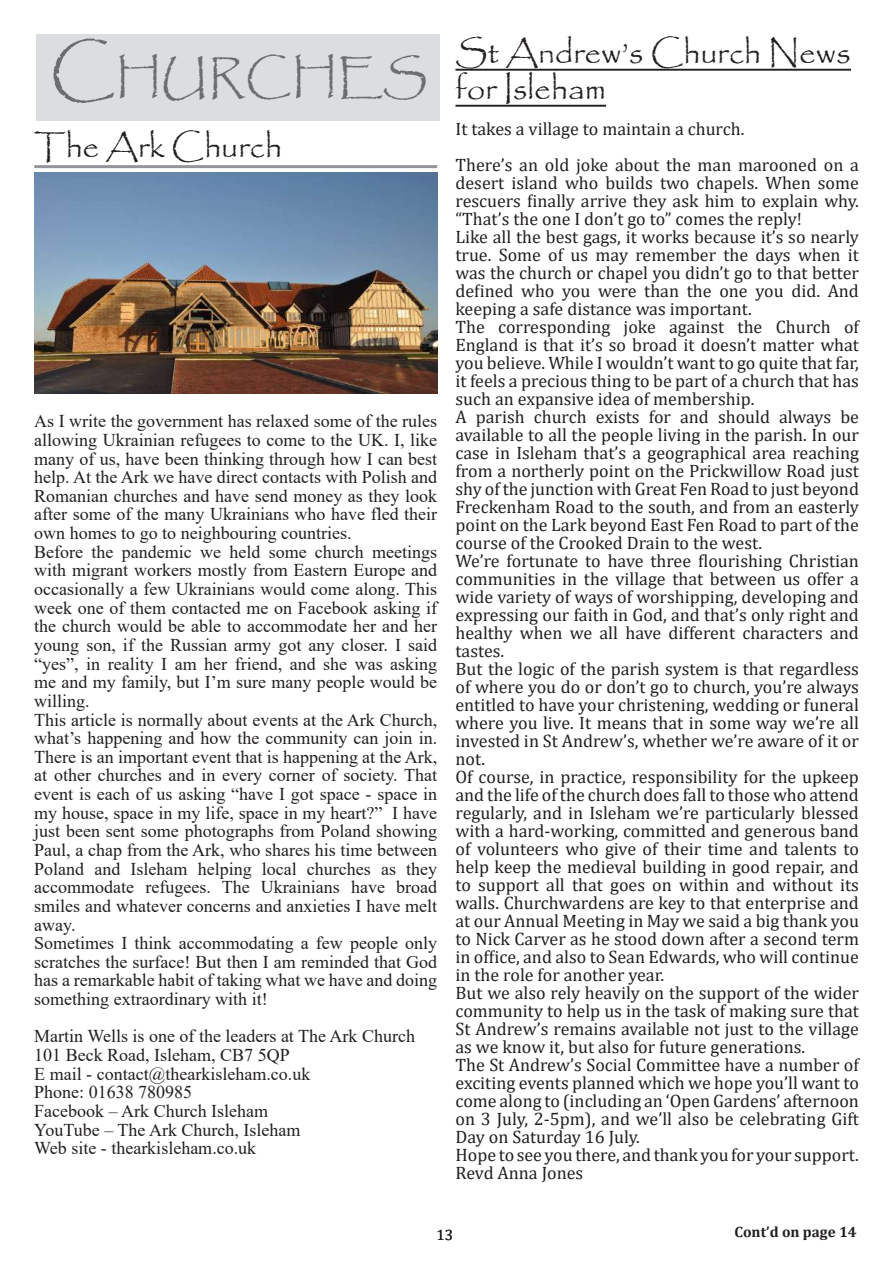
<style>
.page{position:relative;width:893px;height:1263px;background:#fff}
.page>*{position:absolute;margin:0;border:0;box-sizing:border-box;transform-origin:0 0}
.t1{font:46.2px "Papyrus";color:#6c6d70}
.t2{font:33px/36px "Papyrus";color:#231f20}
.t3{font:18px/18px "Cambria";color:#231f20}
.t4{font:18px/18.6px "Times New Roman";color:#231f20}
.t5{font:700 15px "Cambria";color:#231f20}
.t6{font:15px "Cambria";color:#231f20}
.s1{font-size:66px}
</style>
<div class="page">
<div style="left:37px;top:34px;width:403px;height:87px;background:#dcdddf"></div>
<hr style="left:455px;top:69px;width:396px;height:2px;background:#231f20">
<hr style="left:455px;top:105px;width:151px;height:2px;background:#231f20">
<hr style="left:34px;top:165px;width:403px;height:3px;background:#939598">
<img style="left:34px;top:172px;width:403px;height:222px">
<h1 class="t1" style="left:49px;top:49px;width:379px"><span class="s1">C</span>HURCHES</h1>
<h2 class="t2" style="left:455px;top:34px;width:397px">St Andrew’s Church News for Isleham</h2>
<p class="t3" style="left:455px;top:111px;width:405px;line-height:36px">It takes a village to maintain a church.<br>There’s an old joke about the man marooned on a</p>
<p class="t3" style="left:455px;top:174px;width:405px">desert island who builds two chapels. When some rescuers finally arrive they ask him to explain why. “That’s the one I don’t go to” comes the reply!<br>Like all the best gags, it works because it’s so nearly true. Some of us may remember the days when it was the church or chapel you didn’t go to that better defined who you were than the one you did. And keeping a safe distance was important.<br>The corresponding joke against the Church of England is that it’s so broad it doesn’t matter what you believe. While I wouldn’t want to go quite that far, it feels a precious thing to be part of a church that has such an expansive idea of membership.<br>A parish church exists for and should always be available to all the people living in the parish. In our case in Isleham that’s a geographical area reaching from a northerly point on the Prickwillow Road just shy of the junction with Great Fen Road to just beyond Freckenham Road to the south, and from an easterly point on the Lark beyond East Fen Road to part of the course of the Crooked Drain to the west.<br>We’re fortunate to have three flourishing Christian communities in the village that between us offer a wide variety of ways of worshipping, developing and expressing our faith in God, and that’s only right and healthy when we all have different characters and tastes.<br>But the logic of the parish system is that regardless of where you do or don’t go to church, you’re always entitled to have your christening, wedding or funeral where you live. It means that in some way we’re all invested in St Andrew’s, whether we’re aware of it or not.<br>Of course, in practice, responsibility for the upkeep and the life of the church does fall to those who attend regularly, and in Isleham we’re particularly blessed with a hard-working, committed and generous band of volunteers who give of their time and talents to help keep the medieval building in good repair, and to support all that goes on within and without its walls. Churchwardens are key to that enterprise and at our Annual Meeting in May we said a big thank you to Nick Carver as he stood down after a second term in office, and also to Sean Edwards, who will continue in the role for another year.<br>But we also rely heavily on the support of the wider community to help us in the task of making sure that St Andrew’s remains available not just to the village as we know it, but also for future generations.<br>The St Andrew’s Social Committee have a number of exciting events planned which we hope you’ll want to come along to (including an ‘Open Gardens’ afternoon on 3 July, 2-5pm), and we’ll also be celebrating Gift Day on Saturday 16 July.<br>Hope to see you there, and thank you for your support.<br>Revd Anna Jones</p>
<h2 class="t2" style="left:34px;top:127px;width:249px">The Ark Church</h2>
<p class="t4" style="left:34px;top:411px;width:404px">As I write the government has relaxed some of the rules allowing Ukrainian refugees to come to the UK. I, like many of us, have been thinking through how I can best help. At the Ark we have direct contacts with Polish and Romanian churches and have send money as they look after some of the many Ukrainians who have fled their own homes to go to neighbouring countries.<br>Before the pandemic we held some church meetings with migrant workers mostly from Eastern Europe and occasionally a few Ukrainians would come along. This week one of them contacted me on Facebook asking if the church would be able to accommodate her and her young son, if the Russian army got any closer. I said “yes”, in reality I am her friend, and she was asking me and my family, but I’m sure many people would be willing.<br>This article is normally about events at the Ark Church, what’s happening and how the community can join in.<br>There is an important event that is happening at the Ark, at other churches and in every corner of society. That event is each of us asking “have I got space - space in my house, space in my life, space in my heart?” I have just been sent some photographs from Poland showing Paul, a chap from the Ark, who shares his time between Poland and Isleham helping local churches as they accommodate refugees. The Ukrainians have broad smiles and whatever concerns and anxieties I have melt away.<br>Sometimes I think accommodating a few people only scratches the surface! But then I am reminded that God has a remarkable habit of taking what we have and doing something extraordinary with it!</p>
<p class="t4" style="left:34px;top:1026px;width:382px">Martin Wells is one of the leaders at The Ark Church 101 Beck Road, Isleham, CB7 5QP<br>E mail - contact@thearkisleham.co.uk<br>Phone: 01638 780985<br>Facebook – Ark Church Isleham<br>YouTube – The Ark Church, Isleham<br>Web site - thearkisleham.co.uk</p>
<p class="t6" style="left:436px;top:1226px;width:18px">13</p>
<p class="t5" style="left:735px;top:1221px;width:124px">Cont’d on page 14</p>
</div>
